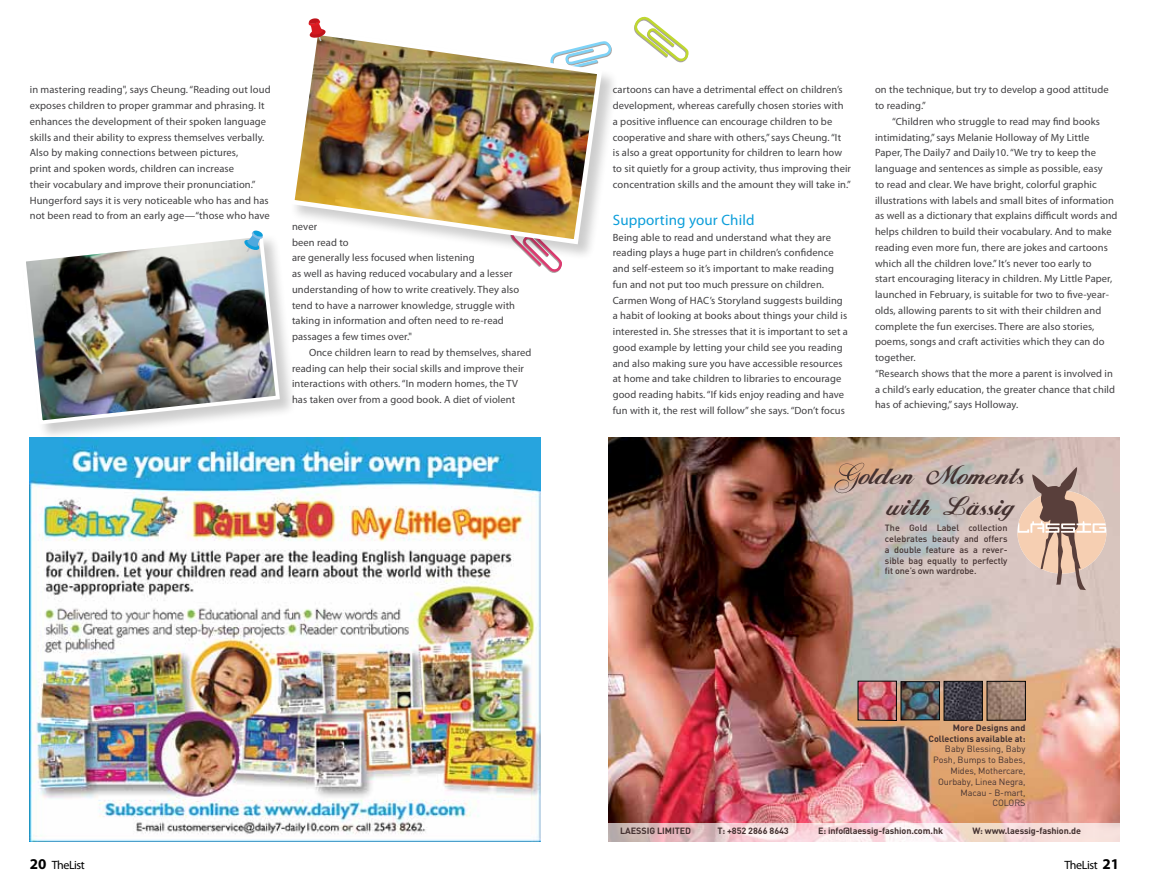
<style>
.page{position:relative;width:1149px;height:893px;background:#fff}
.page>*{position:absolute;margin:0;border:0;box-sizing:border-box;transform-origin:0 0}
.t1{font:25.2px/30.3px "Hancock";letter-spacing:-.01em;color:#443231}
.t2{font:15px "Myriad Pro";letter-spacing:.01em;color:#0c9eda}
.t3{font:12px "Myriad Pro";letter-spacing:-.035em;color:#000}
.t4{font:10.5px/15.8px "Myriad Pro";letter-spacing:.01em;color:#414042}
.t5{font:700 9px/10.8px "DIN";letter-spacing:-.01em;color:#443231;text-align:right}
.t6{font:500 9px/10.8px "DIN";letter-spacing:-.01em;color:#443231;text-align:justify}
.t7{font:9px/10.8px "DIN";letter-spacing:-.01em;color:#443231;text-align:right}
.s1{font-weight:700;font-size:15px}
</style>
<div class="page">
<svg style="left:532px;top:260px;width:30px;height:13px"></svg>
<img style="left:608px;top:438px;width:510px;height:385px">
<svg style="left:857px;top:681px;width:39px;height:40px;background:#be5c6a"></svg>
<img style="left:988px;top:683px;width:35px;height:35px">
<img style="left:902px;top:683px;width:35px;height:35px">
<div style="left:900px;top:681px;width:39px;height:39px;border:1px solid #000"></div>
<img style="left:945px;top:683px;width:35px;height:35px">
<div style="left:943px;top:681px;width:39px;height:39px;border:1px solid #000"></div>
<svg style="left:608px;top:823px;width:510px;height:19px;background:#f0d6d6"></svg>
<svg style="left:1017px;top:467px;width:89px;height:123px;background:#cbb0a2"></svg>
<svg style="left:833px;top:463px;width:31px;height:31px"></svg>
<img style="left:30px;top:438px;width:510px;height:404px">
<div style="left:21px;top:232px;width:275px;height:208px;background:#000;opacity:.2"></div>
<img style="left:21px;top:232px;width:261px;height:195px">
<div style="left:288px;top:29px;width:330px;height:231px;background:#000;opacity:.2"></div>
<img style="left:287px;top:29px;width:317px;height:218px">
<svg style="left:243px;top:230px;width:20px;height:22px"></svg>
<svg style="left:308px;top:18px;width:18px;height:23px"></svg>
<svg style="left:634px;top:16px;width:54px;height:47px"></svg>
<p class="t4" style="left:30px;top:82px;width:242px">in mastering reading", says Cheung. “Reading out loud exposes children to proper grammar and phrasing. It enhances the development of their spoken language skills and their ability to express themselves verbally.<br>Also by making connections between pictures,<br>print and spoken words, children can increase<br>their vocabulary and improve their pronunciation.” Hungerford says it is very noticeable who has and has not been read to from an early age—“those who have</p>
<p class="t4" style="left:292px;top:218px;width:229px">never<br>been read to<br>are generally less focused when listening<br>as well as having reduced vocabulary and a lesser understanding of how to write creatively. They also tend to have a narrower knowledge, struggle with taking in information and often need to re-read passages a few times over."</p>
<p class="t4" style="left:292px;top:344px;width:241px;text-indent:17px">Once children learn to read by themselves, shared reading can help their social skills and improve their interactions with others. “In modern homes, the TV has taken over from a good book. A diet of violent</p>
<p class="t4" style="left:612px;top:82px;width:240px">cartoons can have a detrimental effect on children’s development, whereas carefully chosen stories with a positive influence can encourage children to be cooperative and share with others,” says Cheung. “It<br>is also a great opportunity for children to learn how to sit quietly for a group activity, thus improving their concentration skills and the amount they will take in.”</p>
<h2 class="t2" style="left:612px;top:211px;width:143px">Supporting your Child</h2>
<p class="t4" style="left:612px;top:229px;width:236px">Being able to read and understand what they are reading plays a huge part in children’s confidence and self-esteem so it’s important to make reading fun and not put too much pressure on children.<br>Carmen Wong of HAC’s Storyland suggests building a habit of looking at books about things your child is interested in. She stresses that it is important to set a good example by letting your child see you reading and also making sure you have accessible resources at home and take children to libraries to encourage good reading habits. “If kids enjoy reading and have fun with it, the rest will follow” she says. “Don’t focus</p>
<p class="t4" style="left:874px;top:82px;width:235px">on the technique, but try to develop a good attitude to reading.”</p>
<p class="t4" style="left:874px;top:113px;width:244px;text-indent:17px">“Children who struggle to read may find books intimidating,” says Melanie Holloway of My Little Paper, The Daily7 and Daily10. “We try to keep the language and sentences as simple as possible, easy<br>to read and clear. We have bright, colorful graphic illustrations with labels and small bites of information as well as a dictionary that explains difficult words and helps children to build their vocabulary. And to make reading even more fun, there are jokes and cartoons which all the children love.” It’s never too early to<br>start encouraging literacy in children. My Little Paper, launched in February, is suitable for two to five-year&shy;olds, allowing parents to sit with their children and complete the fun exercises. There are also stories, poems, songs and craft activities which they can do together.<br>“Research shows that the more a parent is involved in a child’s early education, the greater chance that child has of achieving,” says Holloway.</p>
<h1 class="t1" style="left:885px;top:463px;width:139px;text-indent:-27px">olden Moments with Lässig</h1>
<p class="t6" style="left:884px;top:522px;width:124px">The Gold Label collection celebrates beauty and offers a double feature as a rever&shy;sible bag equally to perfectly fit one’s own wardrobe.</p>
<p class="t5" style="left:928px;top:722px;width:98px">More Designs and<br>Collections available at:</p>
<p class="t7" style="left:932px;top:744px;width:94px">Baby Blessing, Baby<br>Posh, Bumps to Babes,<br>Mides, Mothercare,<br>Ourbaby, Linea Negra,<br>Macau - B-mart,<br>COLORS</p>
<p class="t5" style="left:620px;top:825px;width:72px">LAESSIG LIMITED</p>
<p class="t5" style="left:717px;top:825px;width:73px">T: +852 2866 8643</p>
<p class="t5" style="left:817px;top:825px;width:127px">E: info@laessig-fashion.com.hk</p>
<p class="t5" style="left:972px;top:825px;width:110px">W: www.laessig-fashion.de</p>
<p class="t3" style="left:30px;top:857px;width:57px"><span class="s1">20</span> TheList</p>
<p class="t3" style="left:1064px;top:857px;width:56px">TheList <span class="s1">21</span></p>
</div>
